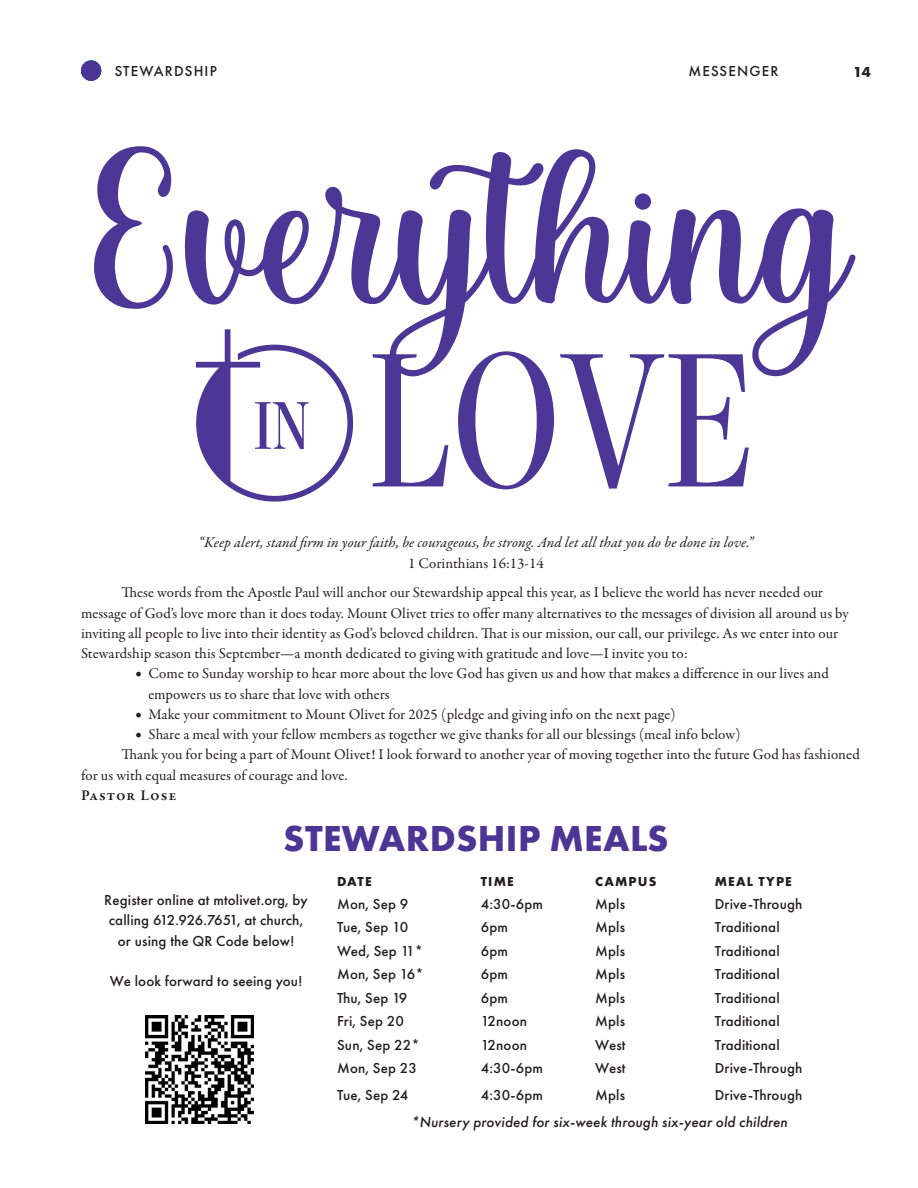
<style>
.page{position:relative;width:918px;height:1188px;background:#fff}
.page>*{position:absolute;margin:0;border:0;box-sizing:border-box;transform-origin:0 0}
.t1{font:211.5px "Freight Disp Cmp Pro";color:#4c3796}
.t2{font:500 74.7px "Freight Disp Cmp Pro";color:#4c3796}
.t3{font:700 37.5px "Futura PT";letter-spacing:.01em;color:#4d3595}
.t4{font:15px/20.2px "Garamond Premr Pro";letter-spacing:.005em;color:#231f20}
.t5{font:500 15px/20.2px "Futura PT";letter-spacing:.01em;color:#231f20;text-align:center}
.t6{font:italic 15px "Garamond Premr Pro";letter-spacing:.005em;color:#231f20}
.t7{font:italic 500 15px "Futura PT";letter-spacing:.01em;color:#231f20}
.t8{font:500 15px "Futura PT";letter-spacing:.075em;color:#231f20}
.t9{font:600 15px "Garamond Premr Pro";letter-spacing:.07em;color:#231f20}
.t10{font:700 15px "Futura PT";color:#231f20}
.t11{font:700 13.5px "Futura PT";letter-spacing:.085em;color:#231f20}
.s1{font-family:"Minion Pro";font-size:18px}
</style>
<div class="page">
<svg style="left:81px;top:60px;width:20px;height:21px"></svg>
<div style="left:81px;top:61px;width:20px;height:20px;background:#4d3595;border-radius:50%"></div>
<svg style="left:94px;top:146px;width:79px;height:163px"></svg>
<svg style="left:185px;top:149px;width:671px;height:353px"></svg>
<div style="left:635px;top:193px;width:16px;height:17px;background:#4c3796;border-radius:50%"></div>
<img style="left:145px;top:1016px;width:108px;height:108px">
<p class="t8" style="left:115px;top:62px;width:104px">STEWARDSHIP</p>
<p class="t8" style="left:688px;top:62px;width:91px">MESSENGER</p>
<p class="t10" style="left:853px;top:62px;width:19px">14</p>
<p class="t2" style="left:253px;top:377px;width:57px">IN</p>
<p class="t1" style="left:368px;top:284px;width:386px">LOVE</p>
<p class="t6" style="left:199px;top:533px;width:556px">“Keep alert, stand firm in your faith, be courageous, be strong. And let all that you do be done in love.”</p>
<p class="t4" style="left:408px;top:553px;width:137px">1 Corinthians 16:13-14</p>
<p class="t4" style="left:81px;top:583px;width:769px;text-indent:40px">These words from the Apostle Paul will anchor our Stewardship appeal this year, as I believe the world has never needed our message of God’s love more than it does today. Mount Olivet tries to offer many alternatives to the messages of division all around us by inviting all people to live into their identity as God’s beloved children. That is our mission, our call, our privilege. As we enter into our Stewardship season this September—a month dedicated to giving with gratitude and love—I invite you to:</p>
<p class="t4" style="left:148px;top:664px;width:682px;text-indent:-14px"><span class="s1">•</span> Come to Sunday worship to hear more about the love God has given us and how that makes a difference in our lives and empowers us to share that love with others</p>
<p class="t4" style="left:135px;top:704px;width:542px"><span class="s1">•</span> Make your commitment to Mount Olivet for 2025 (pledge and giving info on the next page)</p>
<p class="t4" style="left:135px;top:725px;width:607px"><span class="s1">•</span> Share a meal with your fellow members as together we give thanks for all our blessings (meal info below)</p>
<p class="t4" style="left:81px;top:745px;width:780px;text-indent:40px">Thank you for being a part of Mount Olivet! I look forward to another year of moving together into the future God has fashioned for us with equal measures of courage and love.</p>
<p class="t9" style="left:81px;top:786px;width:97px">Pastor Lose</p>
<p class="t3" style="left:283px;top:814px;width:387px">STEWARDSHIP MEALS</p>
<p class="t5" style="left:104px;top:890px;width:205px">Register online at mtolivet.org, by calling 612.926.7651, at church,</p>
<p class="t5" style="left:118px;top:931px;width:178px">or using the QR Code below!</p>
<p class="t5" style="left:110px;top:971px;width:194px">We look forward to seeing you!</p>
<p class="t11" style="left:337px;top:872px;width:36px">DATE</p>
<p class="t11" style="left:481px;top:872px;width:34px">TIME</p>
<p class="t11" style="left:595px;top:872px;width:63px">CAMPUS</p>
<p class="t11" style="left:715px;top:872px;width:79px">MEAL TYPE</p>
<p class="t5" style="left:337px;top:894px;width:73px">Mon, Sep 9</p>
<p class="t5" style="left:481px;top:894px;width:64px">4:30-6pm</p>
<p class="t5" style="left:595px;top:894px;width:31px">Mpls</p>
<p class="t5" style="left:715px;top:894px;width:89px">Drive-Through</p>
<p class="t5" style="left:337px;top:917px;width:73px">Tue, Sep 10</p>
<p class="t5" style="left:481px;top:917px;width:29px">6pm</p>
<p class="t5" style="left:595px;top:917px;width:31px">Mpls</p>
<p class="t5" style="left:715px;top:917px;width:66px">Traditional</p>
<p class="t5" style="left:337px;top:941px;width:88px">Wed, Sep 11*</p>
<p class="t5" style="left:481px;top:941px;width:29px">6pm</p>
<p class="t5" style="left:595px;top:941px;width:31px">Mpls</p>
<p class="t5" style="left:715px;top:941px;width:66px">Traditional</p>
<p class="t5" style="left:337px;top:964px;width:88px">Mon, Sep 16*</p>
<p class="t5" style="left:481px;top:964px;width:29px">6pm</p>
<p class="t5" style="left:595px;top:964px;width:31px">Mpls</p>
<p class="t5" style="left:715px;top:964px;width:66px">Traditional</p>
<p class="t5" style="left:337px;top:988px;width:72px">Thu, Sep 19</p>
<p class="t5" style="left:481px;top:988px;width:29px">6pm</p>
<p class="t5" style="left:595px;top:988px;width:31px">Mpls</p>
<p class="t5" style="left:715px;top:988px;width:66px">Traditional</p>
<p class="t5" style="left:337px;top:1011px;width:69px">Fri, Sep 20</p>
<p class="t5" style="left:481px;top:1011px;width:48px">12noon</p>
<p class="t5" style="left:595px;top:1011px;width:31px">Mpls</p>
<p class="t5" style="left:715px;top:1011px;width:66px">Traditional</p>
<p class="t5" style="left:337px;top:1035px;width:84px">Sun, Sep 22*</p>
<p class="t5" style="left:481px;top:1035px;width:48px">12noon</p>
<p class="t5" style="left:595px;top:1035px;width:32px">West</p>
<p class="t5" style="left:715px;top:1035px;width:66px">Traditional</p>
<p class="t5" style="left:337px;top:1058px;width:81px">Mon, Sep 23</p>
<p class="t5" style="left:481px;top:1058px;width:64px">4:30-6pm</p>
<p class="t5" style="left:595px;top:1058px;width:32px">West</p>
<p class="t5" style="left:715px;top:1058px;width:89px">Drive-Through</p>
<p class="t5" style="left:337px;top:1085px;width:73px">Tue, Sep 24</p>
<p class="t5" style="left:481px;top:1085px;width:64px">4:30-6pm</p>
<p class="t5" style="left:595px;top:1085px;width:31px">Mpls</p>
<p class="t5" style="left:715px;top:1085px;width:89px">Drive-Through</p>
<p class="t7" style="left:411px;top:1113px;width:378px">*Nursery provided for six-week through six-year old children</p>
</div>
